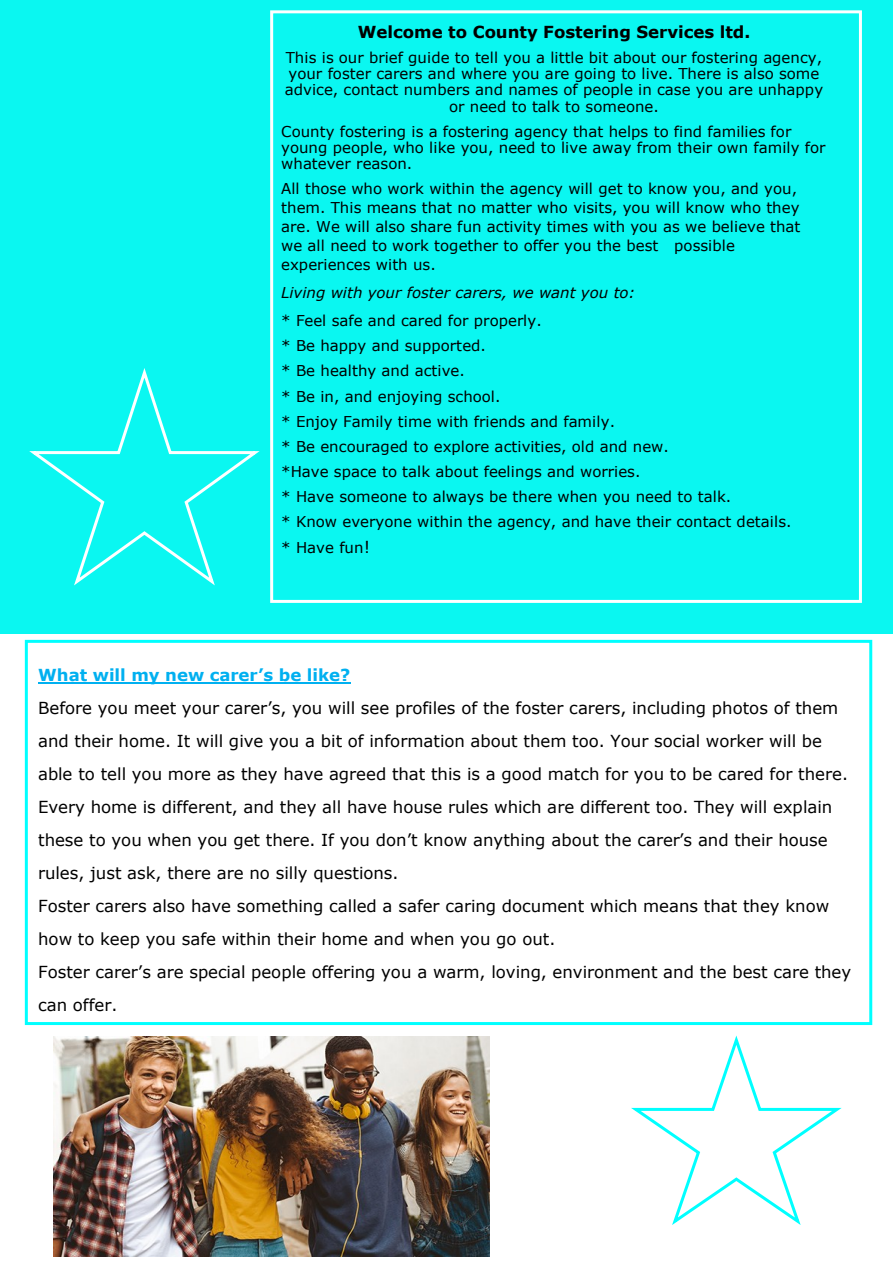
<style>
.page{position:relative;width:893px;height:1263px;background:#fff}
.page>*{position:absolute;margin:0;border:0;box-sizing:border-box;transform-origin:0 0}
.t1{font:16.65px "Verdana";letter-spacing:-.005em;color:#000}
.t2{font:16.5px/33px "Verdana";color:#000}
.t3{font:700 16.5px "Verdana";color:#000}
.t4{font:700 16.5px "Verdana";letter-spacing:-.005em;color:#00b0f0}
.t5{font:15px/16px "Verdana";color:#000}
.t6{font:italic 15px "Verdana";color:#000}
.s1{font-size:16.5px}
</style>
<div class="page">
<div style="left:0;top:0;width:893px;height:633px;background:#0af7f1"></div>
<div style="left:25px;top:369px;width:239px;height:220px;background:#0af7f1"></div>
<svg style="left:631px;top:1036px;width:211px;height:189px"></svg>
<img style="left:54px;top:1037px;width:435px;height:220px">
<div style="left:270px;top:10px;width:592px;height:593px;border:3px solid #fff"></div>
<div style="left:25px;top:640px;width:847px;height:385px;border:3px solid #0ff"></div>
<hr style="left:38px;top:682px;width:312px;height:1px;background:#00b0f0">
<p class="t3" style="left:358px;top:22px;width:394px">Welcome to County Fostering Services ltd.</p>
<p class="t5" style="left:285px;top:49px;width:540px;text-align:center">This is our brief guide to tell you a little bit about our fostering agency, your foster carers and where you are going to live. There is also some advice, contact numbers and names of people in case you are unhappy or need to talk to someone.</p>
<p class="t5" style="left:281px;top:123px;width:546px">County fostering is a fostering agency that helps to find families for young people, who like you, need to live away from their own family for whatever reason.</p>
<p class="t5" style="left:281px;top:178px;width:521px;line-height:19px">All those who work within the agency will get to know you, and you, them. This means that no matter who visits, you will know who they are. We will also share fun activity times with you as we believe that we all need to work together to offer you the best possible experiences with us.</p>
<p class="t6" style="left:281px;top:283px;width:356px">Living with your foster carers, we want you to:</p>
<p class="t5" style="left:281px;top:312px;width:262px">* Feel safe and cared for properly.</p>
<p class="t5" style="left:281px;top:337px;width:206px">* Be happy and supported.</p>
<p class="t5" style="left:281px;top:362px;width:185px">* Be healthy and active.</p>
<p class="t5" style="left:281px;top:387px;width:221px">* Be in, and enjoying school.</p>
<p class="t5" style="left:281px;top:412px;width:335px">* Enjoy Family time with friends and family.</p>
<p class="t5" style="left:281px;top:438px;width:389px">* Be encouraged to explore activities, old and new.</p>
<p class="t5" style="left:281px;top:463px;width:361px">*Have space to talk about feelings and worries.</p>
<p class="t5" style="left:281px;top:488px;width:452px">* Have someone to always be there when you need to talk.</p>
<p class="t5" style="left:281px;top:513px;width:512px">* Know everyone within the agency, and have their contact details.</p>
<p class="t5" style="left:281px;top:539px;width:90px">* Have fun<span class="s1">!</span></p>
<p class="t4" style="left:38px;top:664px;width:314px">What will my new carer’s be like?</p>
<p class="t2" style="left:38px;top:691px;width:811px">Before you meet your carer’s, you will see profiles of the foster carers, including photos of them and their home. It will give you a bit of information about them too. Your social worker will be able to tell you more as they have agreed that this is a good match for you to be cared for there.</p>
<p class="t1" style="left:38px;top:796px;width:796px">Every home is different, and they all have house rules which are different too. They will explain</p>
<p class="t2" style="left:38px;top:823px;width:791px">these to you when you get there. If you don’t know anything about the carer’s and their house rules, just ask, there are no silly questions.</p>
<p class="t2" style="left:38px;top:889px;width:793px">Foster carers also have something called a safer caring document which means that they know how to keep you safe within their home and when you go out.</p>
<p class="t2" style="left:38px;top:955px;width:815px">Foster carer’s are special people offering you a warm, loving, environment and the best care they can offer.</p>
</div>
